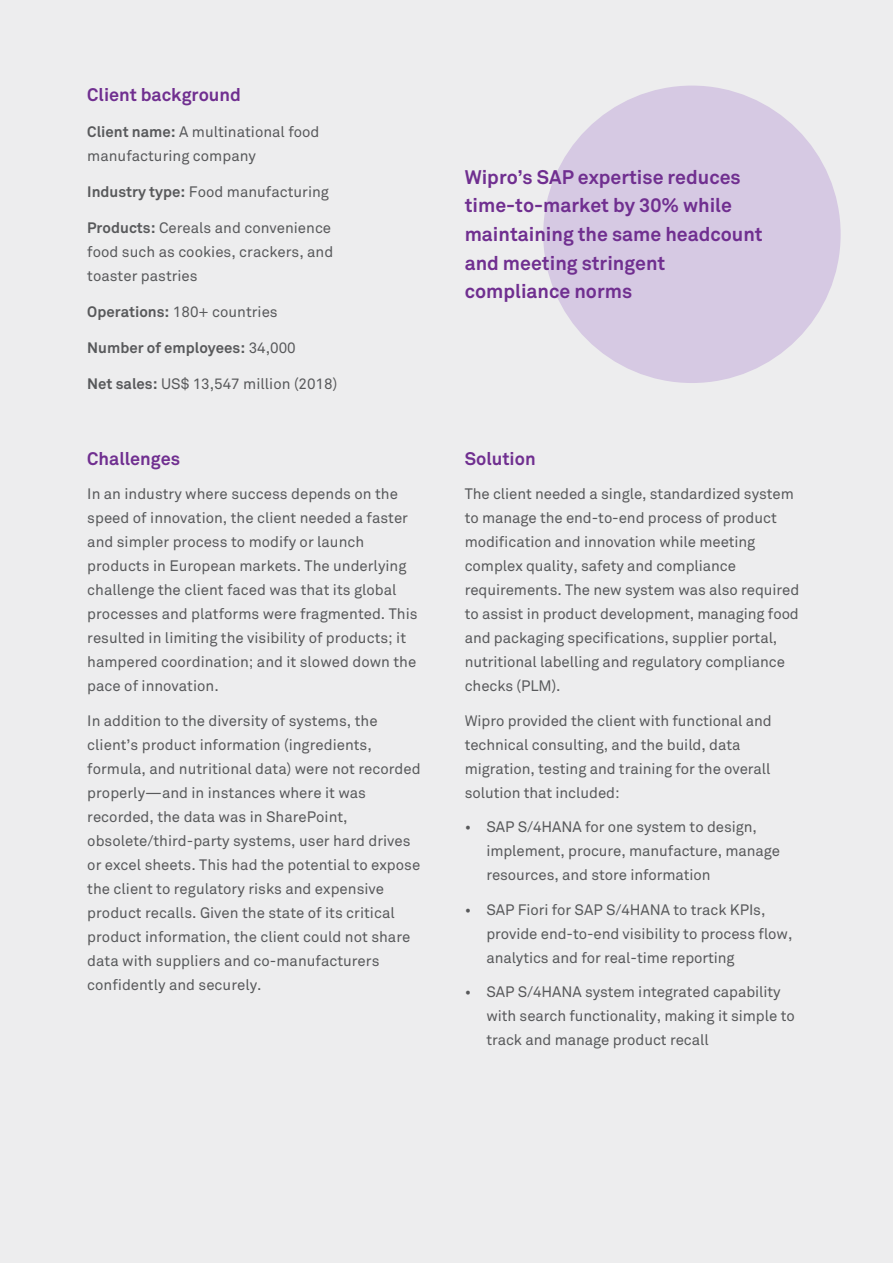
<style>
.page{position:relative;width:893px;height:1263px;background:#fff}
.page>*{position:absolute;margin:0;border:0;box-sizing:border-box;transform-origin:0 0}
.t1{font:700 19.5px/28.5px "Wipro Akkurat";color:#702f90}
.t2{font:700 18px "Wipro Akkurat";color:#702f90}
.t3{font:15px/24px "Wipro Akkurat";color:#58595b}
.t4{font:700 15px "Wipro Akkurat";color:#58595b}
.s1{font-weight:700}
.s2{font-weight:400}
</style>
<div class="page">
<div style="left:0;top:0;width:893px;height:1262px;background:#ededee"></div>
<div style="left:543px;top:86px;width:298px;height:297px;background:#d6c9e3;border-radius:50%"></div>
<p class="t2" style="left:87px;top:84px;width:155px">Client background</p>
<p class="t3" style="left:87px;top:120px;width:234px"><span class="s1">Client name:</span> A multinational food manufacturing company</p>
<p class="t3" style="left:87px;top:180px;width:243px"><span class="s1">Industry type:</span> Food manufacturing</p>
<p class="t3" style="left:87px;top:216px;width:248px"><span class="s1">Products:</span> Cereals and convenience food such as cookies, crackers, and toaster pastries</p>
<p class="t3" style="left:87px;top:300px;width:192px"><span class="s1">Operations:</span> 180+ countries</p>
<p class="t4" style="left:87px;top:339px;width:210px">Number of employees: <span class="s2">34,000</span></p>
<p class="t3" style="left:87px;top:372px;width:251px"><span class="s1">Net sales:</span> US$ 13,547 million (2018)</p>
<p class="t2" style="left:87px;top:447px;width:94px">Challenges</p>
<p class="t3" style="left:87px;top:482px;width:332px">In an industry where success depends on the speed of innovation, the client needed a faster and simpler process to modify or launch products in European markets. The underlying challenge the client faced was that its global processes and platforms were fragmented. This resulted in limiting the visibility of products; it hampered coordination; and it slowed down the pace of innovation.</p>
<p class="t3" style="left:87px;top:708px;width:335px">In addition to the diversity of systems, the client’s product information (ingredients, formula, and nutritional data) were not recorded properly—and in instances where it was recorded, the data was in SharePoint, obsolete/third-party systems, user hard drives or excel sheets. This had the potential to expose the client to regulatory risks and expensive product recalls. Given the state of its critical product information, the client could not share data with suppliers and co-manufacturers confidently and securely.</p>
<h1 class="t1" style="left:465px;top:163px;width:300px">Wipro’s SAP expertise reduces time-to-market by 30% while maintaining the same headcount and meeting stringent compliance norms</h1>
<p class="t2" style="left:465px;top:447px;width:72px">Solution</p>
<p class="t3" style="left:465px;top:482px;width:336px">The client needed a single, standardized system to manage the end-to-end process of product modification and innovation while meeting complex quality, safety and compliance requirements. The new system was also required to assist in product development, managing food and packaging specifications, supplier portal, nutritional labelling and regulatory compliance checks (PLM).</p>
<p class="t3" style="left:465px;top:708px;width:309px">Wipro provided the client with functional and technical consulting, and the build, data migration, testing and training for the overall solution that included:</p>
<p class="t3" style="left:486px;top:815px;width:295px;text-indent:-22px">• SAP S/4HANA for one system to design, implement, procure, manufacture, manage resources, and store information</p>
<p class="t3" style="left:486px;top:897px;width:308px;text-indent:-22px">• SAP Fiori for SAP S/4HANA to track KPIs, provide end-to-end visibility to process flow, analytics and for real-time reporting</p>
<p class="t3" style="left:486px;top:980px;width:310px;text-indent:-22px">• SAP S/4HANA system integrated capability with search functionality, making it simple to track and manage product recall</p>
</div>
